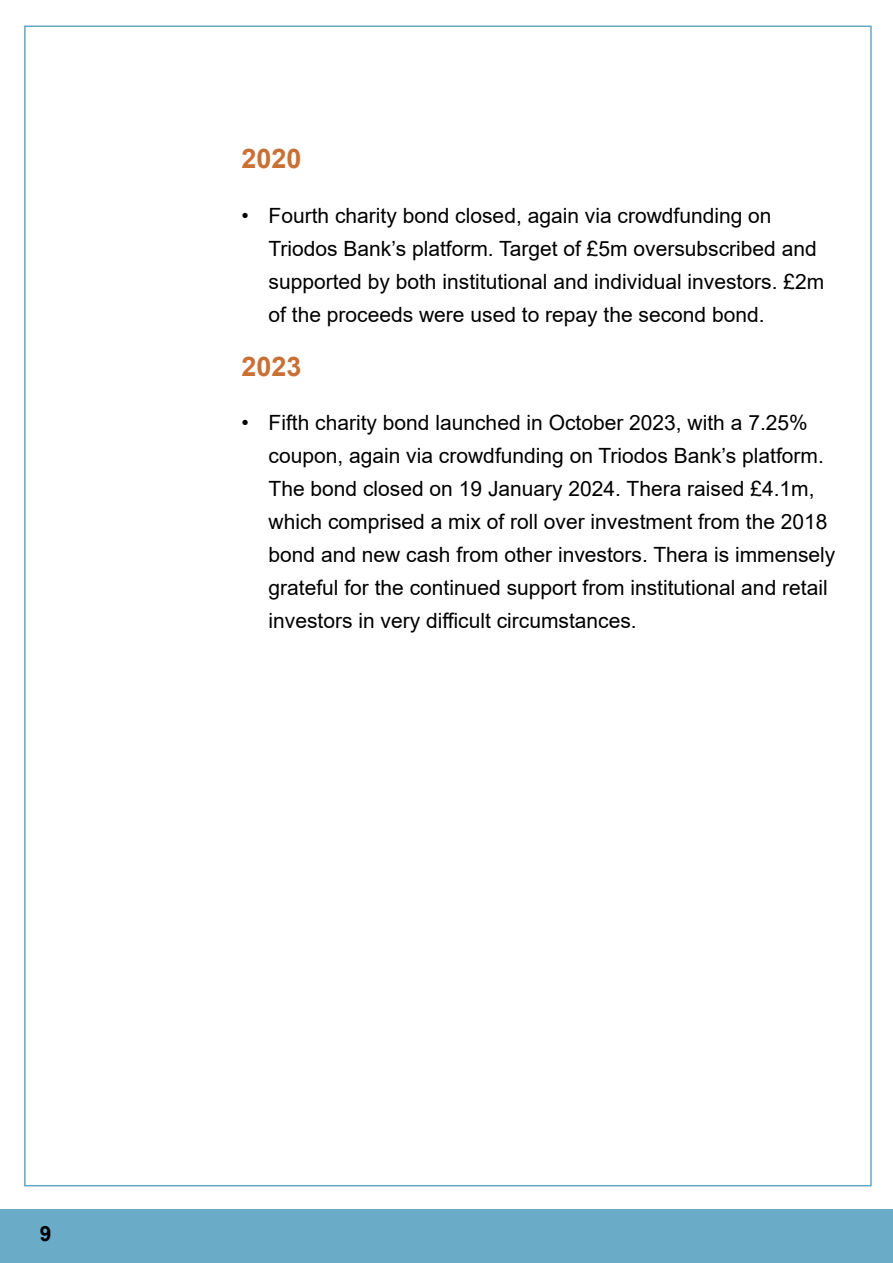
<style>
.page{position:relative;width:893px;height:1263px;background:#fff}
.page>*{position:absolute;margin:0;border:0;box-sizing:border-box;transform-origin:0 0}
.t1{font:700 27px "Arial";color:#c97034}
.t2{font:21px/33px "Arial";color:#000}
.t3{font:700 21px "Arial";color:#000}
</style>
<div class="page">
<div style="left:0;top:1209px;width:892px;height:53px;background:#6aabc7"></div>
<div style="left:24px;top:26px;width:848px;height:1160px;background:#fff;border:2px solid #63a9c2"></div>
<p class="t1" style="left:242px;top:140px;width:62px">2020</p>
<p class="t2" style="left:269px;top:199px;width:557px;text-indent:-27px">• Fourth charity bond closed, again via crowdfunding on Triodos Bank’s platform. Target of £5m oversubscribed and supported by both institutional and individual investors. £2m of the proceeds were used to repay the second bond.</p>
<p class="t1" style="left:242px;top:347px;width:62px">2023</p>
<p class="t2" style="left:269px;top:406px;width:568px;text-indent:-27px">• Fifth charity bond launched in October 2023, with a 7.25% coupon, again via crowdfunding on Triodos Bank’s platform.<br>The bond closed on 19 January 2024. Thera raised £4.1m, which comprised a mix of roll over investment from the 2018 bond and new cash from other investors. Thera is immensely grateful for the continued support from institutional and retail investors in very difficult circumstances.</p>
<p class="t3" style="left:40px;top:1218px;width:13px">9</p>
</div>
